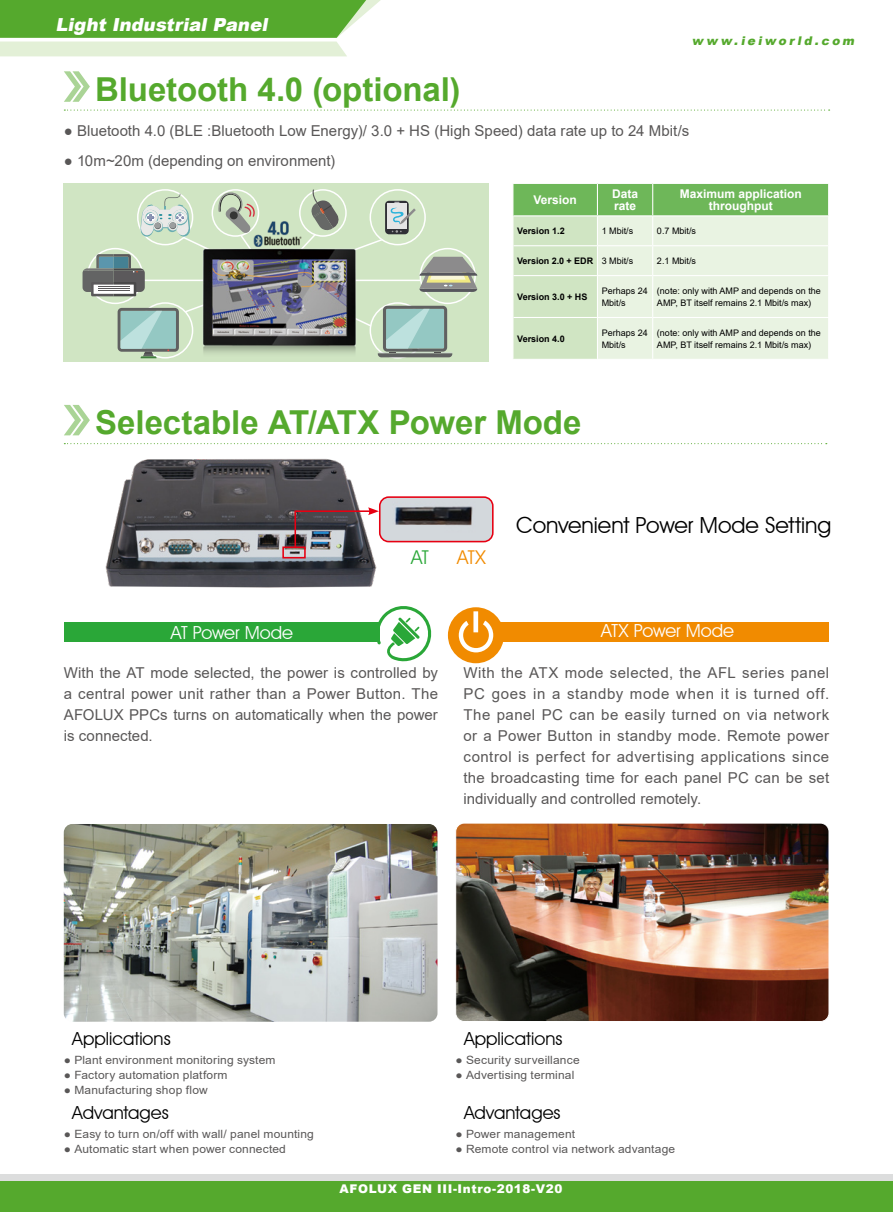
<style>
.page{position:relative;width:893px;height:1212px;background:#fff}
.page>*{position:absolute;margin:0;border:0;box-sizing:border-box;transform-origin:0 0}
.t1{font:700 33px "Arial";color:#55a92d}
.t2{font:22.2px "Avant Garde IT Cby BT";color:#000}
.t3{font:19.05px "Avant Garde IT Cby BT";color:#f18b00}
.t4{font:19.05px "Avant Garde IT Cby BT";color:#2aa738}
.t5{font:18px "Avant Garde IT Cby BT";color:#000}
.t6{font:18px "Avant Garde IT Cby BT";color:#fff}
.t7{font:italic 900 18px "Arial";color:#fff}
.t8{font:15px/21px "Arial";letter-spacing:.005em;color:#595757;text-align:justify}
.t9{font:700 12px/12px "Arial";color:#fff}
.t10{font:900 12px "Arial";letter-spacing:.05em;color:#fff}
.t11{font:italic 900 12px "Arial";color:#55a92d}
.t12{font:11.4px "Arial";letter-spacing:.015em;color:#595757;scale:1.05 1}
.t13{font:9px/12px "Arial";color:#000}
.t14{font:700 9px "Arial";color:#000}
.s1{font-weight:400}
</style>
<div class="page">
<svg style="left:0;top:0;width:381px;height:56px;background:#8ec572"></svg>
<div style="left:0;top:1174px;width:893px;height:38px;background:#dcdddd"></div>
<div style="left:0;top:1181px;width:893px;height:31px;background:#55a92d"></div>
<svg style="left:64px;top:110px;width:766px;height:1px"></svg>
<svg style="left:64px;top:71px;width:26px;height:31px"></svg>
<svg style="left:513px;top:183px;width:316px;height:176px;background:#cee5c3"></svg>
<hr style="left:652px;top:276px;width:1px;height:41px;background:#fff">
<hr style="left:652px;top:318px;width:1px;height:41px;background:#fff">
<hr style="left:828px;top:276px;width:1px;height:41px;background:#fff">
<hr style="left:828px;top:318px;width:1px;height:41px;background:#fff">
<hr style="left:597px;top:275px;width:56px;height:1px;background:#fff">
<hr style="left:653px;top:275px;width:176px;height:1px;background:#fff">
<hr style="left:597px;top:317px;width:56px;height:1px;background:#fff">
<hr style="left:653px;top:317px;width:176px;height:1px;background:#fff">
<svg style="left:64px;top:443px;width:763px;height:1px"></svg>
<svg style="left:64px;top:405px;width:26px;height:30px"></svg>
<img style="left:105px;top:459px;width:272px;height:129px">
<img style="left:380px;top:499px;width:111px;height:43px">
<div style="left:379px;top:496px;width:115px;height:46px;border:2px solid #e60012;border-radius:9px"></div>
<div style="left:282px;top:546px;width:24px;height:12px;border:2px solid #e60012"></div>
<svg style="left:294px;top:507px;width:85px;height:42px;background:#7b6f75"></svg>
<div style="left:64px;top:622px;width:315px;height:19px;background:#2aa738"></div>
<div style="left:497px;top:622px;width:332px;height:19px;background:#f18b00"></div>
<img style="left:64px;top:824px;width:373px;height:198px">
<img style="left:457px;top:823px;width:372px;height:197px">
<div style="left:455px;top:823px;width:374px;height:199px;border:1px solid #fff;border-radius:9px"></div>
<svg style="left:374px;top:606px;width:58px;height:56px"></svg>
<svg style="left:448px;top:607px;width:56px;height:56px"></svg>
<div style="left:64px;top:183px;width:425px;height:178px;background:#d0e5c3"></div>
<svg style="left:83px;top:190px;width:394px;height:168px"></svg>
<img style="left:253px;top:218px;width:48px;height:28px">
<p class="t7" style="left:56px;top:12px;width:218px">Light Industrial Panel</p>
<p class="t11" style="left:692px;top:32px;width:167px">www.ieiworld.com</p>
<h1 class="t1" style="left:95px;top:66px;width:367px">Bluetooth 4.0 (optional)</h1>
<p class="t8" style="left:64px;top:120px;width:627px">● Bluetooth 4.0 (BLE :Bluetooth Low Energy)/ 3.0 + HS (High Speed) data rate up to 24 Mbit/s</p>
<p class="t8" style="left:64px;top:150px;width:273px">● 10m~20m (depending on environment)</p>
<p class="t9" style="left:533px;top:194px;width:45px">Version</p>
<p class="t9" style="left:612px;top:188px;width:28px">Data rate</p>
<p class="t9" style="left:680px;top:188px;width:124px;text-align:center">Maximum application throughput</p>
<p class="t14" style="left:517px;top:225px;width:49px">Version 1.2</p>
<p class="t13" style="left:602px;top:225px;width:33px">1 Mbit/s</p>
<p class="t13" style="left:657px;top:225px;width:41px">0.7 Mbit/s</p>
<p class="t14" style="left:517px;top:254px;width:118px">Version 2.0 + EDR <span class="s1">3 Mbit/s</span></p>
<p class="t13" style="left:657px;top:255px;width:41px">2.1 Mbit/s</p>
<p class="t14" style="left:517px;top:290px;width:72px">Version 3.0 + HS</p>
<p class="t13" style="left:602px;top:285px;width:48px">Perhaps 24<br>Mbit/s</p>
<p class="t13" style="left:657px;top:285px;width:165px">(note: only with AMP and depends on the<br>AMP, BT itself remains 2.1 Mbit/s max)</p>
<p class="t14" style="left:517px;top:332px;width:49px">Version 4.0</p>
<p class="t13" style="left:602px;top:326px;width:48px">Perhaps 24<br>Mbit/s</p>
<p class="t13" style="left:657px;top:326px;width:165px">(note: only with AMP and depends on the<br>AMP, BT itself remains 2.1 Mbit/s max)</p>
<h1 class="t1" style="left:95px;top:399px;width:488px">Selectable AT/ATX Power Mode</h1>
<p class="t4" style="left:411px;top:545px;width:19px">AT</p>
<p class="t3" style="left:457px;top:545px;width:30px">ATX</p>
<h2 class="t2" style="left:516px;top:511px;width:316px">Convenient Power Mode Setting</h2>
<p class="t6" style="left:171px;top:621px;width:124px">AT Power Mode</p>
<p class="t6" style="left:601px;top:620px;width:134px">ATX Power Mode</p>
<p class="t8" style="left:64px;top:662px;width:376px">With the AT mode selected, the power is controlled by a central power unit rather than a Power Button. The AFOLUX PPCs turns on automatically when the power is connected.</p>
<p class="t8" style="left:463px;top:662px;width:367px">With the ATX mode selected, the AFL series panel PC goes in a standby mode when it is turned off.<br>The panel PC can be easily turned on via network or a Power Button in standby mode. Remote power control is perfect for advertising applications since the broadcasting time for each panel PC can be set individually and controlled remotely.</p>
<p class="t5" style="left:72px;top:1027px;width:100px">Applications</p>
<p class="t12" style="left:64px;top:1052px;width:203px">● Plant environment monitoring system</p>
<p class="t12" style="left:64px;top:1067px;width:158px">● Factory automation platform</p>
<p class="t12" style="left:64px;top:1082px;width:139px">● Manufacturing shop flow</p>
<p class="t5" style="left:72px;top:1101px;width:98px">Advantages</p>
<p class="t12" style="left:64px;top:1126px;width:240px">● Easy to turn on/off with wall/ panel mounting</p>
<p class="t12" style="left:64px;top:1141px;width:213px">● Automatic start when power connected</p>
<p class="t5" style="left:464px;top:1027px;width:100px">Applications</p>
<p class="t12" style="left:455px;top:1052px;width:120px">● Security surveillance</p>
<p class="t12" style="left:455px;top:1067px;width:115px">● Advertising terminal</p>
<p class="t5" style="left:464px;top:1101px;width:98px">Advantages</p>
<p class="t12" style="left:455px;top:1126px;width:115px">● Power management</p>
<p class="t12" style="left:455px;top:1141px;width:211px">● Remote control via network advantage</p>
<p class="t10" style="left:340px;top:1180px;width:224px">AFOLUX GEN III-Intro-2018-V20</p>
</div>
